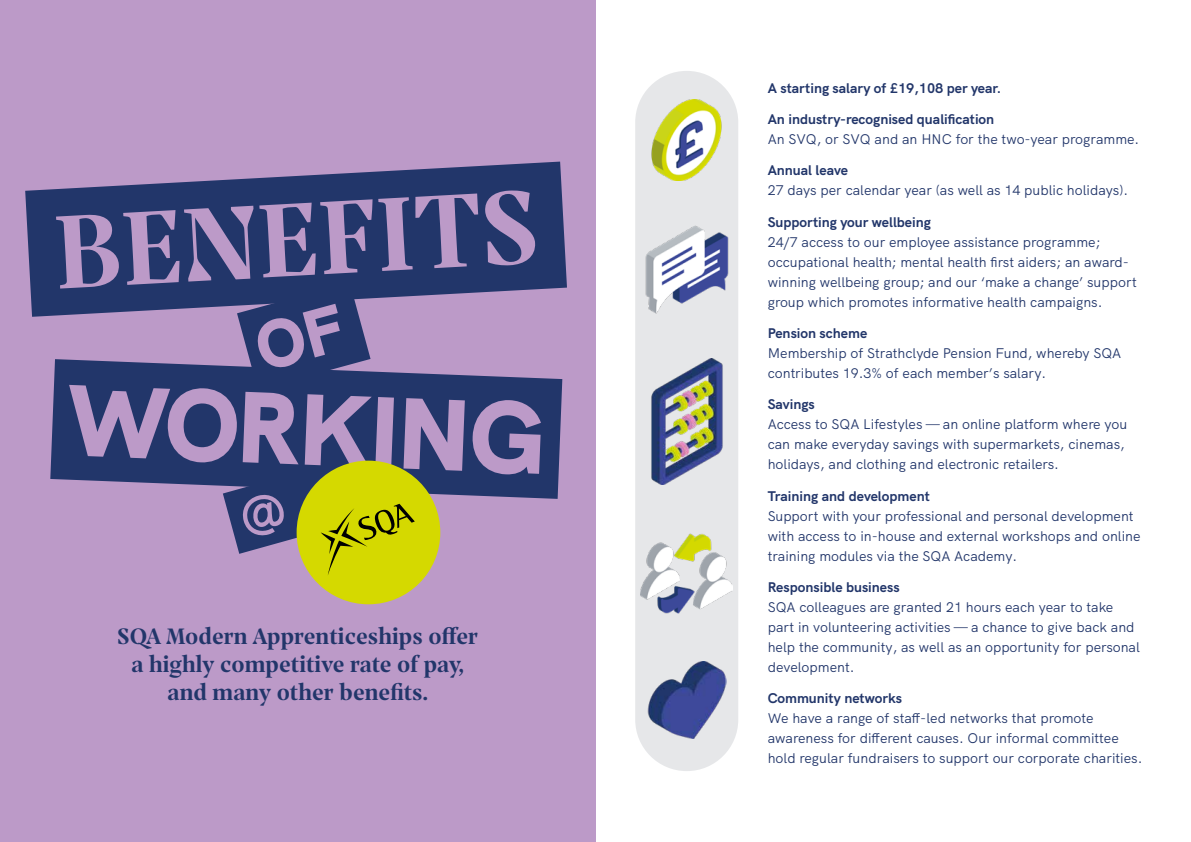
<style>
.page{position:relative;width:1191px;height:842px;background:#fff}
.page>*{position:absolute;margin:0;border:0;box-sizing:border-box;transform-origin:0 0}
.t1{font:112.1px "Prospectus Std Bld";color:#bc9ac8}
.t2{font:900 101px "HK Grotesk";color:#bc9ac8}
.t3{font:24px/28px "Prospectus Std Bld";color:#22366a;text-align:center}
.t4{font:14px/20px "HK Grotesk";color:#22366a}
.t5{font:700 14px "HK Grotesk";color:#22366a}
</style>
<div class="page">
<div style="left:635px;top:71px;width:103px;height:700px;background:#e6e7e9;border-radius:52px"></div>
<div style="left:0;top:0;width:595px;height:842px;background:#bc9ac8"></div>
<svg style="left:25px;top:162px;width:542px;height:155px;fill:#22366a"></svg>
<svg style="left:50px;top:359px;width:512px;height:140px;background:#354275"></svg>
<div style="left:297px;top:461px;width:143px;height:143px;background:#d5d900;border-radius:50%"></div>
<img style="left:651px;top:358px;width:72px;height:127px">
<img style="left:640px;top:533px;width:92px;height:81px">
<img style="left:645px;top:225px;width:84px;height:89px">
<img style="left:651px;top:99px;width:71px;height:82px">
<img style="left:647px;top:662px;width:79px;height:77px">
<svg style="left:223px;top:468px;width:192px;height:108px"></svg>
<svg style="left:237px;top:283px;width:133px;height:107px;background:#2f3e72"></svg>
<h1 class="t1" style="left:50px;top:166px;width:486px;rotate:-3deg">BENEFITS</h1>
<h2 class="t2" style="left:71px;top:343px;width:478px;rotate:2deg">WORKING</h2>
<h3 class="t3" style="left:117px;top:621px;width:362px">SQA Modern Apprenticeships offer a highly competitive rate of pay, and many other benefits.</h3>
<p class="t5" style="left:767px;top:77px;width:235px">A starting salary of £19,108 per year.</p>
<p class="t5" style="left:767px;top:108px;width:228px">An industry-recognised qualification</p>
<p class="t4" style="left:767px;top:128px;width:373px">An SVQ, or SVQ and an HNC for the two-year programme.</p>
<p class="t5" style="left:767px;top:159px;width:82px">Annual leave</p>
<p class="t4" style="left:767px;top:179px;width:362px">27 days per calendar year (as well as 14 public holidays).</p>
<p class="t5" style="left:767px;top:211px;width:165px">Supporting your wellbeing</p>
<p class="t4" style="left:767px;top:231px;width:370px">24/7 access to our employee assistance programme; occupational health; mental health first aiders; an award&shy;winning wellbeing group; and our ‘make a change’ support group which promotes informative health campaigns.</p>
<p class="t5" style="left:767px;top:322px;width:101px">Pension scheme</p>
<p class="t4" style="left:767px;top:342px;width:355px">Membership of Strathclyde Pension Fund, whereby SQA contributes 19.3% of each member’s salary.</p>
<p class="t5" style="left:767px;top:394px;width:49px">Savings</p>
<p class="t4" style="left:767px;top:413px;width:361px">Access to SQA Lifestyles — an online platform where you can make everyday savings with supermarkets, cinemas, holidays, and clothing and electronic retailers.</p>
<p class="t5" style="left:767px;top:485px;width:164px">Training and development</p>
<p class="t4" style="left:767px;top:505px;width:374px">Support with your professional and personal development with access to in-house and external workshops and online training modules via the SQA Academy.</p>
<p class="t5" style="left:767px;top:576px;width:133px">Responsible business</p>
<p class="t4" style="left:767px;top:596px;width:374px">SQA colleagues are granted 21 hours each year to take part in volunteering activities — a chance to give back and help the community, as well as an opportunity for personal development.</p>
<p class="t5" style="left:767px;top:688px;width:136px">Community networks</p>
<p class="t4" style="left:767px;top:707px;width:376px">We have a range of staff-led networks that promote awareness for different causes. Our informal committee hold regular fundraisers to support our corporate charities.</p>
</div>
